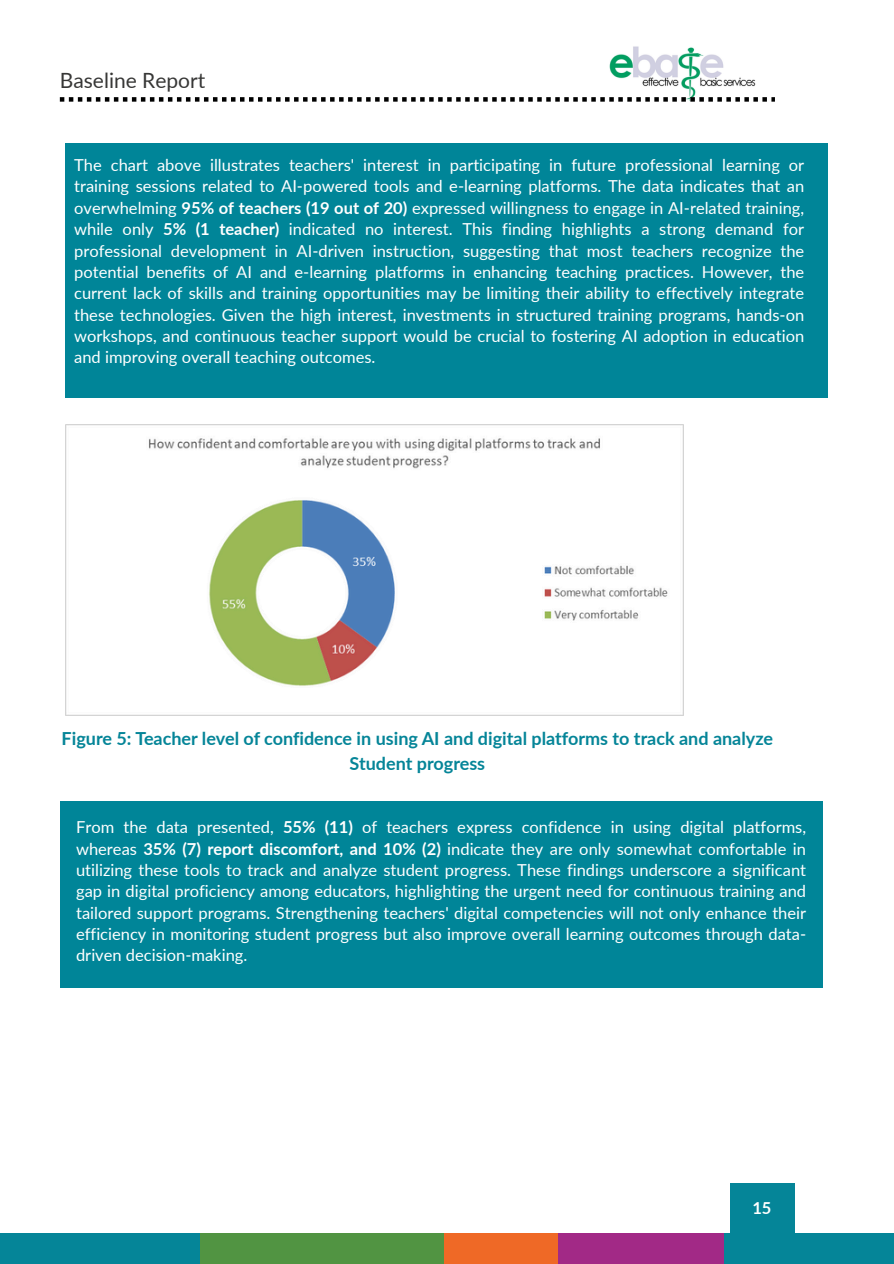
<style>
.page{position:relative;width:894px;height:1264px;background:#fff}
.page>*{position:absolute;margin:0;border:0;box-sizing:border-box;transform-origin:0 0}
.t1{font:21px "Lato";color:#373736}
.t2{font:700 18px/24.8px "Lato";color:#058598;text-align:center}
.t3{font:16.5px/21.3px "Lato";color:#fff;text-align:justify}
.t4{font:700 16.5px "Lato";color:#fff}
.s1{font-weight:700}
</style>
<div class="page">
<div style="left:0;top:1233px;width:200px;height:30px;background:#058598"></div>
<div style="left:722px;top:1233px;width:171px;height:30px;background:#058598"></div>
<div style="left:557px;top:1233px;width:165px;height:30px;background:#a22986"></div>
<div style="left:443px;top:1233px;width:115px;height:30px;background:#ef6926"></div>
<div style="left:200px;top:1233px;width:243px;height:30px;background:#519442"></div>
<div style="left:730px;top:1183px;width:64px;height:80px;background:#058598"></div>
<img style="left:609px;top:46px;width:146px;height:51px">
<svg style="left:60px;top:97px;width:714px;height:5px"></svg>
<div style="left:65px;top:144px;width:762px;height:254px;background:#008598"></div>
<img style="left:65px;top:424px;width:618px;height:291px">
<div style="left:60px;top:800px;width:762px;height:187px;background:#008598"></div>
<p class="t1" style="left:60px;top:68px;width:147px">Baseline Report</p>
<p class="t3" style="left:74px;top:154px;width:731px">The chart above illustrates teachers' interest in participating in future professional learning or training sessions related to AI-powered tools and e-learning platforms. The data indicates that an overwhelming <span class="s1">95% of teachers (19 out of 20)</span> expressed willingness to engage in AI-related training, while only <span class="s1">5% (1 teacher)</span> indicated no interest. This finding highlights a strong demand for professional development in AI-driven instruction, suggesting that most teachers recognize the potential benefits of AI and e-learning platforms in enhancing teaching practices. However, the current lack of skills and training opportunities may be limiting their ability to effectively integrate these technologies. Given the high interest, investments in structured training programs, hands-on workshops, and continuous teacher support would be crucial to fostering AI adoption in education and improving overall teaching outcomes.</p>
<p class="t2" style="left:62px;top:726px;width:712px">Figure 5: Teacher level of confidence in using AI and digital platforms to track and analyze<br>Student progress</p>
<p class="t3" style="left:76px;top:816px;width:731px">From the data presented, <span class="s1">55% (11)</span> of teachers express confidence in using digital platforms, whereas <span class="s1">35% (7) report discomfort, and 10% (2)</span> indicate they are only somewhat comfortable in utilizing these tools to track and analyze student progress. These findings underscore a significant gap in digital proficiency among educators, highlighting the urgent need for continuous training and tailored support programs. Strengthening teachers' digital competencies will not only enhance their efficiency in monitoring student progress but also improve overall learning outcomes through data&shy;driven decision-making.</p>
<h1 class="t4" style="left:752px;top:1197px;width:21px">15</h1>
</div>
